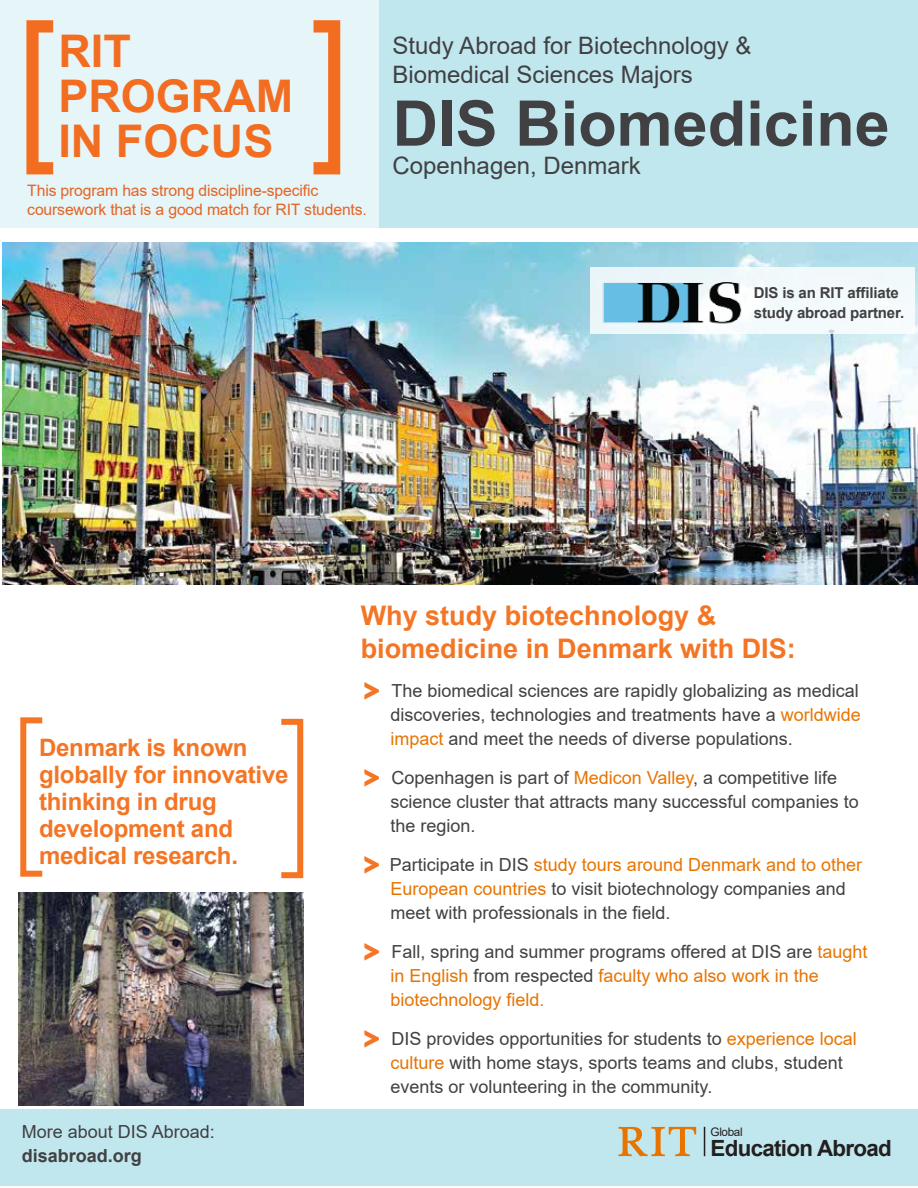
<style>
.page{position:relative;width:918px;height:1188px;background:#fff}
.page>*{position:absolute;margin:0;border:0;box-sizing:border-box;transform-origin:0 0}
.t1{font:700 63px "Arial";color:#414042}
.t2{font:700 45px/45px "Arial";color:#f36d21}
.t3{font:700 27px/33px "Arial";color:#f47524}
.t4{font:700 24px/27px "Arial";letter-spacing:-.01em;color:#f47524}
.t5{font:24px/28.8px "Arial";color:#414042}
.t6{font:700 22.35px "Arial";letter-spacing:-.03em;color:#231f20}
.t7{font:18px/24px "Arial";color:#414042}
.t8{font:18px/24px "Arial";color:#e87400}
.t9{font:700 18px "Arial";color:#414042}
.t10{font:15.75px/19.5px "Arial";letter-spacing:-.01em;color:#e46425}
.t11{font:700 15px/19.5px "Arial";letter-spacing:-.01em;color:#414042}
.t12{font:11.7px "Arial";letter-spacing:-.03em;color:#231f20}
.s1{font-family:"Lato";font-weight:900;font-size:36px;color:#f47524}
.s2{color:#e87400}
.s3{color:#414042}
</style>
<div class="page">
<div style="left:0;top:1109px;width:918px;height:77px;background:#c0e6ee"></div>
<div style="left:379px;top:0;width:539px;height:227px;background:#c0e6ee"></div>
<div style="left:0;top:0;width:379px;height:228px;background:#e6f5f8"></div>
<svg style="left:26px;top:20px;width:27px;height:154px"></svg>
<svg style="left:314px;top:20px;width:26px;height:154px"></svg>
<svg style="left:619px;top:1127px;width:77px;height:29px"></svg>
<svg style="left:704px;top:1127px;width:1px;height:29px"></svg>
<img style="left:2px;top:243px;width:916px;height:342px">
<div style="left:590px;top:267px;width:325px;height:67px;background:#f3fafc"></div>
<img style="left:602px;top:254px;width:140px;height:103px">
<img style="left:19px;top:892px;width:284px;height:213px">
<div style="left:20px;top:717px;width:25px;height:160px;border:6px solid #f47524"></div>
<div style="left:278px;top:719px;width:25px;height:159px;border:6px solid #f47524"></div>
<h2 class="t2" style="left:58px;top:30px;width:236px">RIT<br>PROGRAM<br>IN FOCUS</h2>
<p class="t10" style="left:27px;top:180px;width:341px">This program has strong discipline-specific coursework that is a good match for RIT students.</p>
<h3 class="t5" style="left:393px;top:31px;width:360px">Study Abroad for Biotechnology &amp;<br>Biomedical Sciences Majors</h3>
<h1 class="t1" style="left:393px;top:79px;width:499px">DIS Biomedicine</h1>
<h3 class="t5" style="left:393px;top:151px;width:250px">Copenhagen, Denmark</h3>
<p class="t11" style="left:754px;top:283px;width:152px">DIS is an RIT affiliate study abroad partner.</p>
<h3 class="t4" style="left:39px;top:734px;width:251px">Denmark is known globally for innovative thinking in drug development and medical research.</h3>
<p class="t7" style="left:22px;top:1119px;width:195px">More about DIS Abroad:</p>
<p class="t9" style="left:22px;top:1143px;width:122px">disabroad.org</p>
<h3 class="t3" style="left:361px;top:599px;width:437px">Why study biotechnology &amp; biomedicine in Denmark with DIS:</h3>
<p class="t7" style="left:391px;top:679px;width:472px;text-align:justify;text-indent:-30px"><span class="s1">&gt;</span> The biomedical sciences are rapidly globalizing as medical discoveries, technologies and treatments have a <span class="s2">worldwide impact</span> and meet the needs of diverse populations.</p>
<p class="t7" style="left:391px;top:766px;width:470px;text-indent:-30px"><span class="s1">&gt;</span> Copenhagen is part of <span class="s2">Medicon Valley</span>, a competitive life science cluster that attracts many successful companies to the region.</p>
<p class="t7" style="left:391px;top:853px;width:473px;text-indent:-30px"><span class="s1">&gt;</span> Participate in DIS <span class="s2">study tours around Denmark and to other<br>European countries</span> to visit biotechnology companies and meet with professionals in the field.</p>
<p class="t8" style="left:391px;top:940px;width:478px;text-indent:-30px"><span class="s1">&gt;</span> <span class="s3">Fall, spring and summer programs offered at DIS are</span> taught in English <span class="s3">from respected</span> faculty who also work in the biotechnology field.</p>
<p class="t7" style="left:391px;top:1027px;width:468px;text-indent:-30px"><span class="s1">&gt;</span> DIS provides opportunities for students to <span class="s2">experience local culture</span> with home stays, sports teams and clubs, student events or volunteering in the community.</p>
<p class="t12" style="left:711px;top:1124px;width:34px">Global</p>
<p class="t6" style="left:711px;top:1132px;width:183px">Education Abroad</p>
</div>
